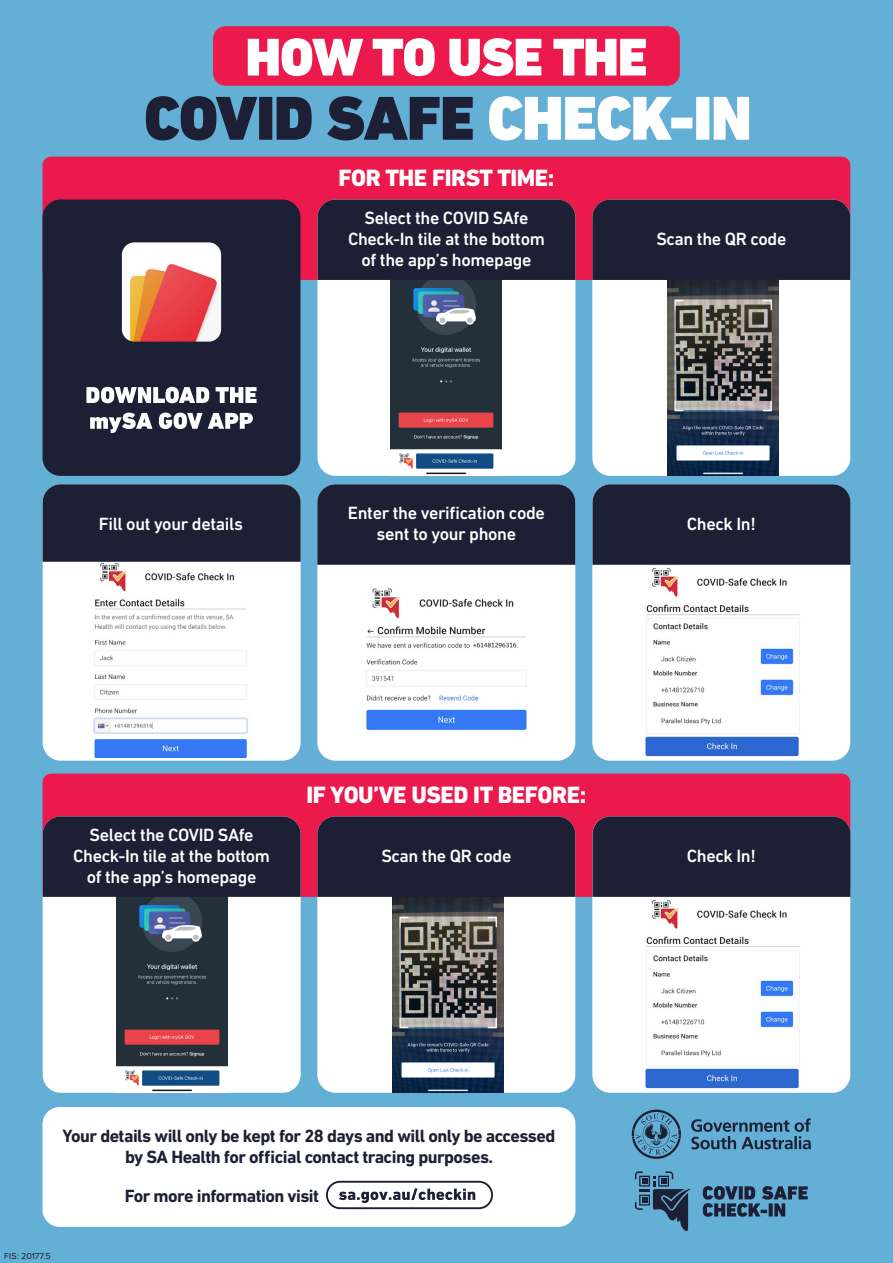
<style>
.page{position:relative;width:893px;height:1263px;background:#64afd5}
.page>*{position:absolute;margin:0;border:0;box-sizing:border-box;transform-origin:0 0}
.t1{font:900 63px "DIN Next LT Pro";letter-spacing:-.02em;color:#1d2035}
.t2{font:900 54px "DIN Next LT Pro";letter-spacing:-.02em;color:#fff}
.t3{font:800 24px "DIN Next LT Pro";letter-spacing:-.02em;color:#fff}
.t4{font:500 18px/21px "DIN Next LT Pro";letter-spacing:-.02em;color:#fff;text-align:center}
.t5{font:700 18px/21.6px "DIN Next LT Pro";letter-spacing:-.03em;color:#1d2035;text-align:center}
.t6{font:9px "Proxima Nova";color:#1d2035}
.s1{color:#fff}
</style>
<div class="page">
<div style="left:43px;top:157px;width:807px;height:123px;background:#ec194d;border-radius:9px"></div>
<div style="left:213px;top:26px;width:467px;height:60px;background:#ec194d;border-radius:13px"></div>
<div style="left:592px;top:199px;width:258px;height:277px;background:#fff;border-radius:18px"></div>
<div style="left:317px;top:199px;width:258px;height:277px;background:#fff;border-radius:18px"></div>
<svg style="left:635px;top:1171px;width:55px;height:60px"></svg>
<svg style="left:703px;top:1186px;width:105px;height:31px"></svg>
<svg style="left:632px;top:1109px;width:49px;height:50px"></svg>
<svg style="left:691px;top:1118px;width:120px;height:31px"></svg>
<div style="left:43px;top:1107px;width:532px;height:120px;background:#fff;border-radius:17px"></div>
<img style="left:391px;top:280px;width:111px;height:195px">
<img style="left:667px;top:280px;width:111px;height:196px">
<div style="left:317px;top:199px;width:258px;height:81px;background:#1d2035"></div>
<div style="left:43px;top:199px;width:257px;height:277px;background:#1d2035;border-radius:18px"></div>
<img style="left:122px;top:242px;width:99px;height:100px">
<svg style="left:86px;top:387px;width:123px;height:16px"></svg>
<svg style="left:216px;top:387px;width:41px;height:16px"></svg>
<svg style="left:90px;top:413px;width:62px;height:20px"></svg>
<svg style="left:159px;top:413px;width:94px;height:16px"></svg>
<div style="left:592px;top:199px;width:258px;height:81px;background:#1d2035"></div>
<div style="left:592px;top:484px;width:258px;height:277px;background:#fff;border-radius:18px"></div>
<div style="left:317px;top:484px;width:258px;height:277px;background:#fff;border-radius:18px"></div>
<div style="left:43px;top:484px;width:258px;height:277px;background:#fff;border-radius:18px"></div>
<img style="left:92px;top:562px;width:157px;height:195px">
<img style="left:366px;top:588px;width:161px;height:143px">
<img style="left:645px;top:568px;width:155px;height:189px">
<div style="left:43px;top:484px;width:258px;height:78px;background:#1d2035"></div>
<div style="left:317px;top:484px;width:258px;height:81px;background:#1d2035"></div>
<div style="left:592px;top:484px;width:258px;height:81px;background:#1d2035"></div>
<div style="left:43px;top:774px;width:807px;height:123px;background:#ec194d;border-radius:9px"></div>
<div style="left:317px;top:816px;width:258px;height:277px;background:#fff;border-radius:18px"></div>
<div style="left:43px;top:816px;width:258px;height:277px;background:#fff;border-radius:18px"></div>
<img style="left:116px;top:897px;width:111px;height:195px">
<img style="left:392px;top:897px;width:111px;height:196px">
<div style="left:43px;top:816px;width:258px;height:81px;background:#1d2035"></div>
<div style="left:317px;top:816px;width:258px;height:81px;background:#1d2035"></div>
<div style="left:592px;top:816px;width:258px;height:277px;background:#fff;border-radius:18px"></div>
<img style="left:645px;top:900px;width:155px;height:189px">
<div style="left:592px;top:816px;width:258px;height:81px;background:#1d2035"></div>
<svg style="left:326px;top:1181px;width:167px;height:28px"></svg>
<p class="t2" style="left:245px;top:25px;width:404px">HOW TO USE THE</p>
<p class="t1" style="left:144px;top:81px;width:609px">COVID SAFE <span class="s1">CHECK-IN</span></p>
<p class="t3" style="left:339px;top:164px;width:217px">FOR THE FIRST TIME:</p>
<p class="t4" style="left:348px;top:207px;width:198px">Select the COVID SAfe<br>Check-In tile at the bottom of the app’s homepage</p>
<p class="t4" style="left:656px;top:228px;width:132px">Scan the QR code</p>
<p class="t4" style="left:348px;top:502px;width:198px">Enter the verification code sent to your phone</p>
<p class="t4" style="left:99px;top:513px;width:146px">Fill out your details</p>
<p class="t4" style="left:687px;top:513px;width:71px">Check In!</p>
<p class="t4" style="left:73px;top:824px;width:198px">Select the COVID SAfe<br>Check-In tile at the bottom of the app’s homepage</p>
<p class="t3" style="left:307px;top:781px;width:281px">IF YOU’VE USED IT BEFORE:</p>
<p class="t4" style="left:381px;top:845px;width:132px">Scan the QR code</p>
<p class="t5" style="left:63px;top:1125px;width:494px">Your details will only be kept for 28 days and will only be accessed by SA Health for official contact tracing purposes.</p>
<p class="t5" style="left:125px;top:1185px;width:196px">For more information visit</p>
<p class="t6" style="left:4px;top:1249px;width:48px">FIS: 20177.5</p>
<p class="t4" style="left:687px;top:845px;width:71px">Check In!</p>
</div>
